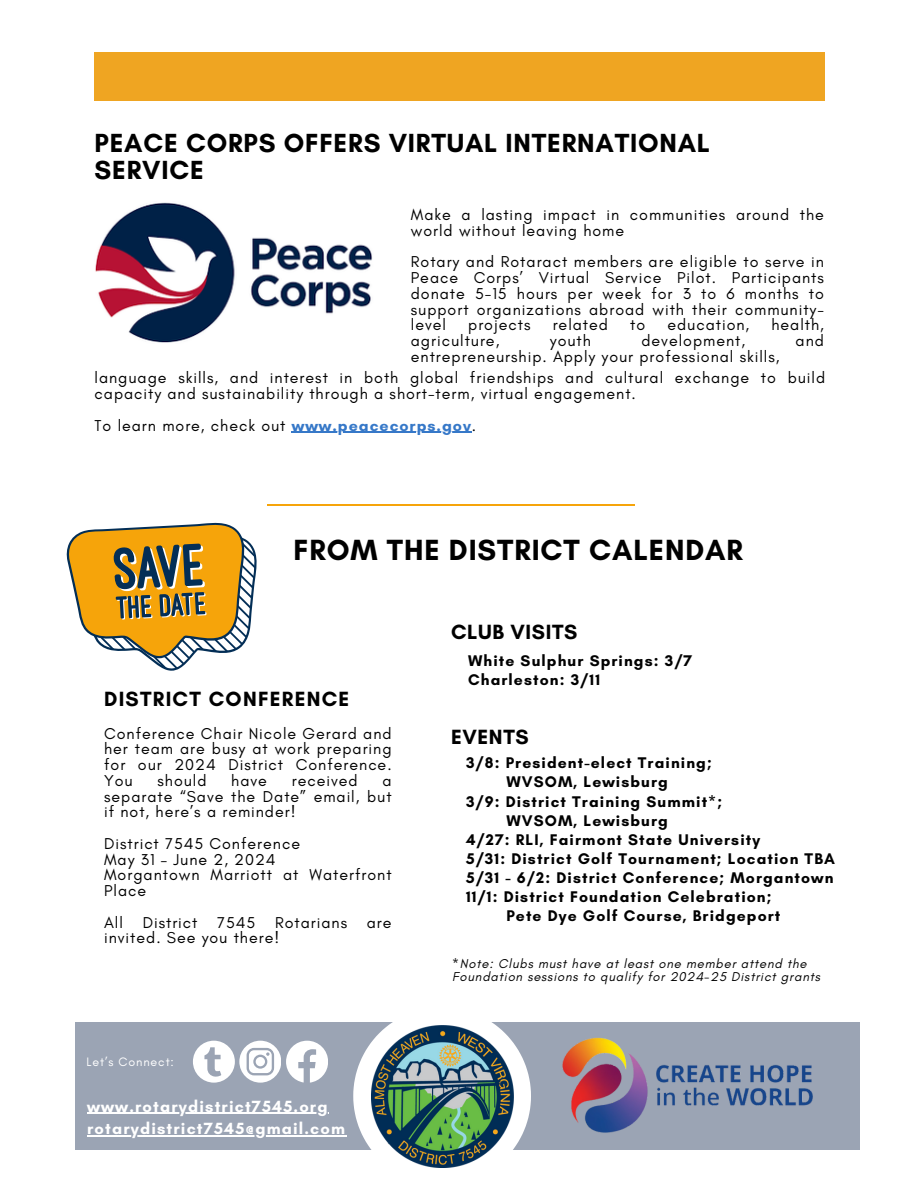
<style>
.page{position:relative;width:918px;height:1188px;background:#fff}
.page>*{position:absolute;margin:0;border:0;box-sizing:border-box;transform-origin:0 0}
.t1{font:700 29.7px "Glacial Indifference";letter-spacing:.03em;color:#000}
.t2{font:700 26.7px/27px "Glacial Indifference";letter-spacing:.03em;color:#000}
.t3{font:700 21px "Glacial Indifference";letter-spacing:.06em;color:#000}
.t4{font:700 21px "Glacial Indifference";letter-spacing:.03em;color:#000}
.t5{font:700 16.5px/22.6px "Glacial Indifference";letter-spacing:.07em;color:#fff}
.t6{font:16.05px/15.8px "Glacial Indifference";letter-spacing:.06em;color:#000}
.t7{font:700 15.75px/19.2px "Glacial Indifference";letter-spacing:.07em;color:#000}
.t8{font:italic 13.05px/13px "Glacial Indifference";letter-spacing:.06em;color:#000}
.t9{font:12.45px "Glacial Indifference";letter-spacing:.07em;color:#fff}
.s1{font-weight:700;color:#3678c8}
</style>
<div class="page">
<div style="left:95px;top:53px;width:730px;height:47px;background:#efa522"></div>
<div style="left:75px;top:1023px;width:784px;height:127px;background:#9ba4b4"></div>
<svg style="left:353px;top:1022px;width:178px;height:146px"></svg>
<img style="left:371px;top:1025px;width:142px;height:142px">
<img style="left:562px;top:1037px;width:251px;height:96px">
<svg style="left:193px;top:1041px;width:135px;height:41px"></svg>
<hr style="left:87px;top:1113px;width:242px;height:1px;background:#fff">
<hr style="left:87px;top:1135px;width:259px;height:1px;background:#fff">
<svg style="left:66px;top:522px;width:191px;height:149px"></svg>
<img style="left:95px;top:202px;width:277px;height:141px">
<hr style="left:292px;top:432px;width:180px;height:1px;background:#3678c8">
<hr style="left:267px;top:504px;width:367px;height:1px;background:#f6a40a">
<h2 class="t2" style="left:95px;top:129px;width:617px">PEACE CORPS OFFERS VIRTUAL INTERNATIONAL<br>SERVICE</h2>
<p class="t6" style="left:411px;top:207px;width:415px">Make a lasting impact in communities around the world without leaving home</p>
<p class="t6" style="left:411px;top:254px;width:415px;text-align:justify">Rotary and Rotaract members are eligible to serve in Peace Corps’ Virtual Service Pilot. Participants donate 5-15 hours per week for 3 to 6 months to support organizations abroad with their community&shy;level</p>
<p class="t6" style="left:468px;top:317px;width:64px">projects</p>
<p class="t6" style="left:553px;top:317px;width:57px">related</p>
<p class="t6" style="left:630px;top:317px;width:17px">to</p>
<p class="t6" style="left:667px;top:317px;width:83px">education,</p>
<p class="t6" style="left:771px;top:317px;width:54px">health,</p>
<p class="t6" style="left:411px;top:333px;width:90px">agriculture,</p>
<p class="t6" style="left:550px;top:333px;width:43px">youth</p>
<p class="t6" style="left:641px;top:333px;width:105px">development,</p>
<p class="t6" style="left:796px;top:333px;width:30px">and</p>
<p class="t6" style="left:95px;top:346px;width:732px;line-height:21.6px;text-indent:316px">entrepreneurship. Apply your professional skills, language skills, and interest in both global friendships and cultural exchange to build</p>
<p class="t6" style="left:95px;top:378px;width:543px;line-height:31.5px">capacity and sustainability through a short-term, virtual engagement.<br>To learn more, check out <span class="s1">www.peacecorps.gov</span>.</p>
<h1 class="t1" style="left:294px;top:531px;width:451px">FROM THE DISTRICT CALENDAR</h1>
<h3 class="t4" style="left:451px;top:619px;width:128px">CLUB VISITS</h3>
<h3 class="t3" style="left:104px;top:686px;width:247px">DISTRICT CONFERENCE</h3>
<p class="t6" style="left:104px;top:725px;width:289px;text-align:justify">Conference Chair Nicole Gerard and her team are busy at work preparing for our 2024 District Conference.<br>You</p>
<p class="t6" style="left:157px;top:772px;width:51px">should</p>
<p class="t6" style="left:231px;top:772px;width:37px">have</p>
<p class="t6" style="left:292px;top:772px;width:67px">received</p>
<p class="t6" style="left:104px;top:772px;width:289px;text-align:justify;text-indent:278px">a separate “Save the Date” email, but if not, here’s a reminder!</p>
<p class="t6" style="left:104px;top:835px;width:289px">District 7545 Conference<br>May 31 – June 2, 2024<br>Morgantown Marriott at Waterfront<br>Place</p>
<p class="t6" style="left:104px;top:914px;width:289px">All District 7545 Rotarians are invited. See you there!</p>
<p class="t9" style="left:86px;top:1054px;width:89px">Let’s Connect:</p>
<p class="t5" style="left:87px;top:1094px;width:259px">www.rotarydistrict7545.org rotarydistrict7545@gmail.com</p>
<p class="t7" style="left:468px;top:651px;width:226px">White Sulphur Springs: 3/7<br>Charleston: 3/11</p>
<h3 class="t3" style="left:451px;top:724px;width:79px">EVENTS</h3>
<p class="t7" style="left:466px;top:753px;width:247px">3/8: President-elect Training;</p>
<p class="t7" style="left:506px;top:772px;width:163px">WVSOM, Lewisburg</p>
<p class="t7" style="left:466px;top:791px;width:258px">3/9: District Training Summit*;</p>
<p class="t7" style="left:506px;top:811px;width:163px">WVSOM, Lewisburg</p>
<p class="t7" style="left:466px;top:830px;width:296px">4/27: RLI, Fairmont State University</p>
<p class="t7" style="left:466px;top:849px;width:370px">5/31: District Golf Tournament; Location TBA</p>
<p class="t7" style="left:466px;top:868px;width:369px">5/31 - 6/2: District Conference; Morgantown</p>
<p class="t7" style="left:466px;top:887px;width:307px">11/1: District Foundation Celebration;</p>
<p class="t7" style="left:506px;top:906px;width:276px">Pete Dye Golf Course, Bridgeport</p>
<p class="t8" style="left:452px;top:956px;width:369px">*Note: Clubs must have at least one member attend the<br>Foundation sessions to qualify for 2024-25 District grants</p>
</div>
